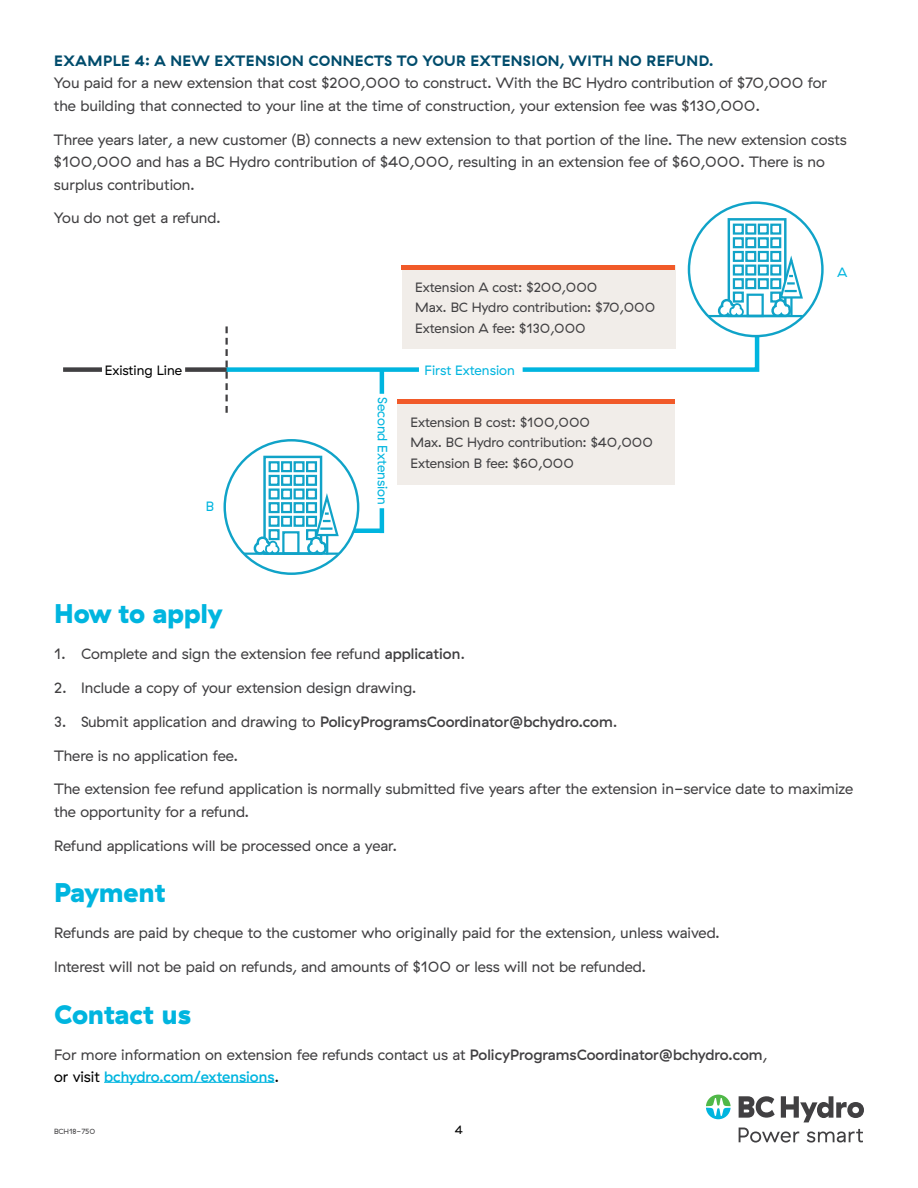
<style>
.page{position:relative;width:918px;height:1188px;background:#fff}
.page>*{position:absolute;margin:0;border:0;box-sizing:border-box;transform-origin:0 0}
.t1{font:900 27px "GT Haptik";color:#00b5df}
.t2{font:15px/22.5px "GT Haptik";color:#414042}
.t3{font:500 15px "GT Haptik";color:#414042}
.t4{font:700 15px "GT Haptik";letter-spacing:.03em;color:#004c6c}
.t5{font:13.5px/20.2px "GT Haptik";color:#414042}
.t6{font:13.5px "GT Haptik";color:#00b5df}
.t7{font:13.5px "GT Haptik";color:#000}
.t8{font:12px "GT Haptik";color:#000}
.t9{font:7.5px "GT Haptik";color:#414042}
.s1{font-weight:500}
.s2{font-weight:400}
.s3{color:#000}
.s4{font-weight:500;color:#00b5df}
</style>
<div class="page">
<hr style="left:104px;top:1082px;width:170px;height:1px;background:#00b5df">
<svg style="left:706px;top:1095px;width:25px;height:24px"></svg>
<svg style="left:739px;top:1096px;width:36px;height:22px"></svg>
<svg style="left:781px;top:1096px;width:83px;height:26px"></svg>
<svg style="left:739px;top:1128px;width:60px;height:15px"></svg>
<svg style="left:807px;top:1129px;width:56px;height:14px"></svg>
<hr style="left:353px;top:529px;width:31px;height:4px;background:#00b5df">
<svg style="left:225px;top:326px;width:3px;height:87px"></svg>
<div style="left:402px;top:265px;width:273px;height:84px;background:#f1ede9"></div>
<div style="left:397px;top:399px;width:278px;height:86px;background:#f1ede9"></div>
<div style="left:63px;top:367px;width:39px;height:5px;background:#414042"></div>
<div style="left:185px;top:367px;width:43px;height:5px;background:#414042"></div>
<hr style="left:380px;top:369px;width:4px;height:25px;background:#00b5df">
<hr style="left:380px;top:508px;width:4px;height:25px;background:#00b5df">
<div style="left:227px;top:367px;width:192px;height:5px;background:#00b5df"></div>
<div style="left:402px;top:265px;width:273px;height:5px;background:#f15a29"></div>
<hr style="left:397px;top:400px;width:278px;height:4px;background:#f15a29">
<svg style="left:522px;top:201px;width:302px;height:171px"></svg>
<svg style="left:224px;top:439px;width:135px;height:136px"></svg>
<p class="t4" style="left:54px;top:51px;width:661px">EXAMPLE 4: A NEW EXTENSION CONNECTS TO YOUR EXTENSION, WITH NO REFUND.</p>
<p class="t2" style="left:54px;top:72px;width:775px">You paid for a new extension that cost $200,000 to construct. With the BC Hydro contribution of $70,000 for the building that connected to your line at the time of construction, your extension fee was $130,000.</p>
<p class="t2" style="left:54px;top:128px;width:794px">Three years later, a new customer (B) connects a new extension to that portion of the line. The new extension costs $100,000 and has a BC Hydro contribution of $40,000, resulting in an extension fee of $60,000. There is no surplus contribution.</p>
<p class="t2" style="left:54px;top:207px;width:168px">You do not get a refund.</p>
<p class="t5" style="left:415px;top:278px;width:241px">Extension A cost: $200,000<br>Max. BC Hydro contribution: $70,000<br>Extension A fee: $130,000</p>
<p class="t7" style="left:105px;top:362px;width:79px">Existing Line</p>
<p class="t6" style="left:425px;top:362px;width:92px">First Extension</p>
<p class="t6" style="left:390px;top:397px;width:110px;rotate:90deg">Second Extension</p>
<p class="t5" style="left:410px;top:412px;width:244px">Extension B cost: $100,000<br>Max. BC Hydro contribution: $40,000<br>Extension B fee: $60,000</p>
<p class="t6" style="left:206px;top:498px;width:10px">B</p>
<p class="t6" style="left:837px;top:264px;width:12px">A</p>
<h1 class="t1" style="left:54px;top:596px;width:170px">How to apply</h1>
<p class="t2" style="left:54px;top:643px;width:413px">1. Complete and sign the extension fee refund <span class="s1">application</span>.</p>
<p class="t2" style="left:54px;top:677px;width:364px">2. Include a copy of your extension design drawing.</p>
<p class="t3" style="left:54px;top:713px;width:565px"><span class="s2">3. Submit application and drawing to</span> PolicyProgramsCoordinator@bchydro.com<span class="s2">.</span></p>
<p class="t2" style="left:54px;top:744px;width:186px">There is no application fee.</p>
<p class="t2" style="left:54px;top:778px;width:801px">The extension fee refund application is normally submitted five years after the extension in-service date to maximize the opportunity for a refund.</p>
<p class="t2" style="left:54px;top:834px;width:345px">Refund applications will be processed once a year.</p>
<h1 class="t1" style="left:54px;top:875px;width:113px">Payment</h1>
<p class="t2" style="left:54px;top:922px;width:667px">Refunds are paid by cheque to the customer who originally paid for the extension, unless waived.</p>
<p class="t2" style="left:54px;top:956px;width:594px">Interest will not be paid on refunds, and amounts of $100 or less will not be refunded.</p>
<h1 class="t1" style="left:54px;top:997px;width:138px">Contact us</h1>
<p class="t2" style="left:54px;top:1044px;width:715px">For more information on extension fee refunds contact us at <span class="s1">PolicyProgramsCoordinator@bchydro.com</span>, <span class="s3">or visit</span> <span class="s4">bchydro.com/extensions</span><span class="s3">.</span></p>
<p class="t9" style="left:54px;top:1127px;width:43px">BCH18-750</p>
<p class="t8" style="left:455px;top:1123px;width:10px">4</p>
</div>
